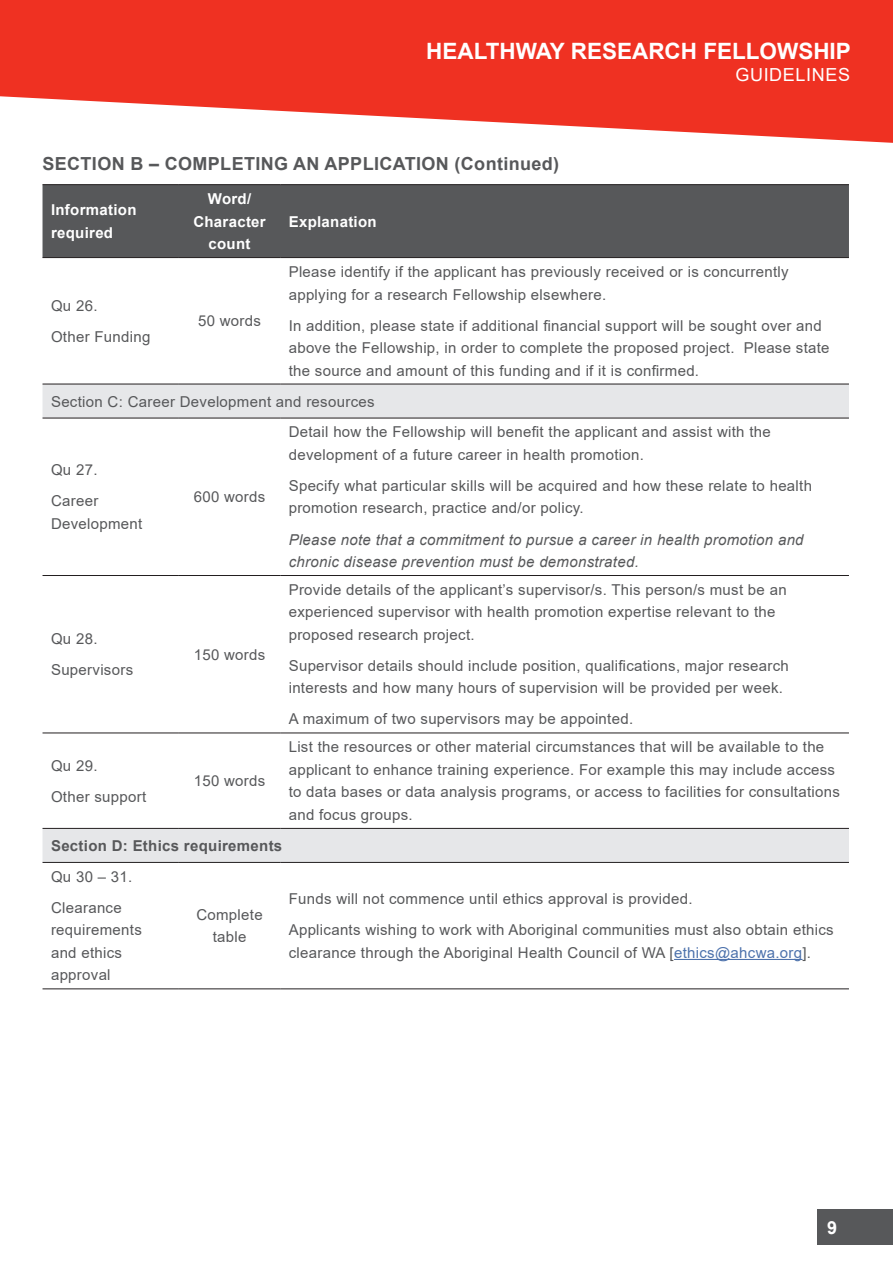
<style>
.page{position:relative;width:893px;height:1263px;background:#fff}
.page>*{position:absolute;margin:0;border:0;box-sizing:border-box;transform-origin:0 0}
.t1{font:700 22.5px "Arial";color:#fff}
.Heading_2{font:700 18px "Arial";letter-spacing:.02em;color:#57585a}
.t2{font:18px "Arial";letter-spacing:.035em;color:#fff}
.t3{font:700 18px "Arial";color:#fff}
.Body{font:15px/22.5px "Arial";letter-spacing:.02em;color:#57585a}
.Body-2{font:italic 15px/22.5px "Arial";letter-spacing:.02em;color:#57585a}
.Heading_3{font:700 15px/22.5px "Arial";letter-spacing:.02em;color:#fff}
.Heading_3-2{font:700 15px "Arial";letter-spacing:.02em;color:#57585a}
.s1{color:#4d72ac}
</style>
<div class="page">
<svg style="left:0;top:0;width:893px;height:143px;fill:#ef3122"></svg>
<div style="left:817px;top:1209px;width:76px;height:36px;background:#57585a"></div>
<div style="left:43px;top:185px;width:806px;height:72px;background:#57585a"></div>
<svg style="left:43px;top:385px;width:806px;height:477px"></svg>
<hr style="left:43px;top:384px;width:136px;height:1px;background:#231f20">
<hr style="left:179px;top:384px;width:101px;height:1px;background:#231f20">
<hr style="left:280px;top:384px;width:569px;height:1px;background:#231f20">
<hr style="left:43px;top:418px;width:136px;height:1px;background:#231f20">
<hr style="left:179px;top:418px;width:101px;height:1px;background:#231f20">
<hr style="left:280px;top:418px;width:569px;height:1px;background:#231f20">
<hr style="left:43px;top:575px;width:136px;height:1px;background:#231f20">
<hr style="left:179px;top:575px;width:101px;height:1px;background:#231f20">
<hr style="left:280px;top:575px;width:569px;height:1px;background:#231f20">
<hr style="left:43px;top:732px;width:136px;height:1px;background:#231f20">
<hr style="left:179px;top:732px;width:101px;height:1px;background:#231f20">
<hr style="left:280px;top:732px;width:569px;height:1px;background:#231f20">
<hr style="left:43px;top:828px;width:136px;height:1px;background:#231f20">
<hr style="left:179px;top:828px;width:101px;height:1px;background:#231f20">
<hr style="left:280px;top:828px;width:569px;height:1px;background:#231f20">
<hr style="left:43px;top:862px;width:136px;height:1px;background:#231f20">
<hr style="left:179px;top:862px;width:101px;height:1px;background:#231f20">
<hr style="left:280px;top:862px;width:569px;height:1px;background:#231f20">
<hr style="left:43px;top:988px;width:136px;height:1px;background:#231f20">
<hr style="left:179px;top:988px;width:101px;height:1px;background:#231f20">
<hr style="left:280px;top:988px;width:569px;height:1px;background:#231f20">
<hr style="left:43px;top:184px;width:136px;height:1px;background:#231f20">
<hr style="left:179px;top:184px;width:101px;height:1px;background:#231f20">
<hr style="left:280px;top:184px;width:569px;height:1px;background:#231f20">
<hr style="left:43px;top:257px;width:136px;height:1px;background:#231f20">
<hr style="left:179px;top:257px;width:101px;height:1px;background:#231f20">
<hr style="left:280px;top:257px;width:569px;height:1px;background:#231f20">
<hr style="left:674px;top:959px;width:128px;height:1px;background:#4d72ac">
<h1 class="t1" style="left:426px;top:35px;width:426px">HEALTHWAY RESEARCH FELLOWSHIP</h1>
<p class="t2" style="left:735px;top:63px;width:116px">GUIDELINES</p>
<p class="Heading_2" style="left:43px;top:151px;width:518px">SECTION B – COMPLETING AN APPLICATION (Continued)</p>
<p class="Heading_3" style="left:51px;top:199px;width:87px">Information required</p>
<p class="Heading_3" style="left:193px;top:188px;width:74px;text-align:center">Word/<br>Character count</p>
<p class="Heading_3" style="left:289px;top:210px;width:90px">Explanation</p>
<p class="Body" style="left:289px;top:260px;width:501px">Please identify if the applicant has previously received or is concurrently applying for a research Fellowship elsewhere.</p>
<p class="Body" style="left:289px;top:314px;width:542px">In addition, please state if additional financial support will be sought over and above the Fellowship, in order to complete the proposed project. Please state the source and amount of this funding and if it is confirmed.</p>
<p class="Body" style="left:51px;top:390px;width:325px">Section C: Career Development and resources</p>
<p class="Body" style="left:51px;top:294px;width:48px">Qu 26.</p>
<p class="Body" style="left:51px;top:325px;width:101px">Other Funding</p>
<p class="Body" style="left:198px;top:310px;width:64px">50 words</p>
<p class="Body" style="left:51px;top:459px;width:48px">Qu 27.</p>
<p class="Body" style="left:51px;top:490px;width:93px">Career<br>Development</p>
<p class="Body" style="left:194px;top:486px;width:73px">600 words</p>
<p class="Body" style="left:51px;top:627px;width:48px">Qu 28.</p>
<p class="Body" style="left:51px;top:659px;width:84px">Supervisors</p>
<p class="Body" style="left:51px;top:754px;width:48px">Qu 29.</p>
<p class="Body" style="left:51px;top:785px;width:97px">Other support</p>
<p class="Body" style="left:194px;top:643px;width:73px">150 words</p>
<p class="Body" style="left:194px;top:769px;width:73px">150 words</p>
<p class="Body" style="left:289px;top:421px;width:484px">Detail how the Fellowship will benefit the applicant and assist with the development of a future career in health promotion.</p>
<p class="Body" style="left:289px;top:474px;width:525px">Specify what particular skills will be acquired and how these relate to health promotion research, practice and/or policy.</p>
<p class="Body-2" style="left:289px;top:528px;width:516px">Please note that a commitment to pursue a career in health promotion and chronic disease prevention must be demonstrated.</p>
<p class="Body" style="left:289px;top:578px;width:499px">Provide details of the applicant’s supervisor/s. This person/s must be an experienced supervisor with health promotion expertise relevant to the proposed research project.</p>
<p class="Body" style="left:289px;top:654px;width:502px">Supervisor details should include position, qualifications, major research interests and how many hours of supervision will be provided per week.</p>
<p class="Body" style="left:289px;top:708px;width:346px">A maximum of two supervisors may be appointed.</p>
<p class="Body" style="left:289px;top:736px;width:553px">List the resources or other material circumstances that will be available to the applicant to enhance training experience. For example this may include access to data bases or data analysis programs, or access to facilities for consultations and focus groups.</p>
<p class="Heading_3-2" style="left:51px;top:835px;width:233px">Section D: Ethics requirements</p>
<p class="Body" style="left:51px;top:865px;width:83px">Qu 30 – 31.</p>
<p class="Body" style="left:51px;top:896px;width:92px">Clearance requirements and ethics approval</p>
<p class="Body" style="left:196px;top:903px;width:68px;text-align:center">Complete table</p>
<p class="Body" style="left:289px;top:888px;width:405px">Funds will not commence until ethics approval is provided.</p>
<p class="Body" style="left:289px;top:919px;width:546px">Applicants wishing to work with Aboriginal communities must also obtain ethics clearance through the Aboriginal Health Council of WA [<span class="s1">ethics@ahcwa.org</span>].</p>
<p class="t3" style="left:827px;top:1215px;width:12px">9</p>
</div>
